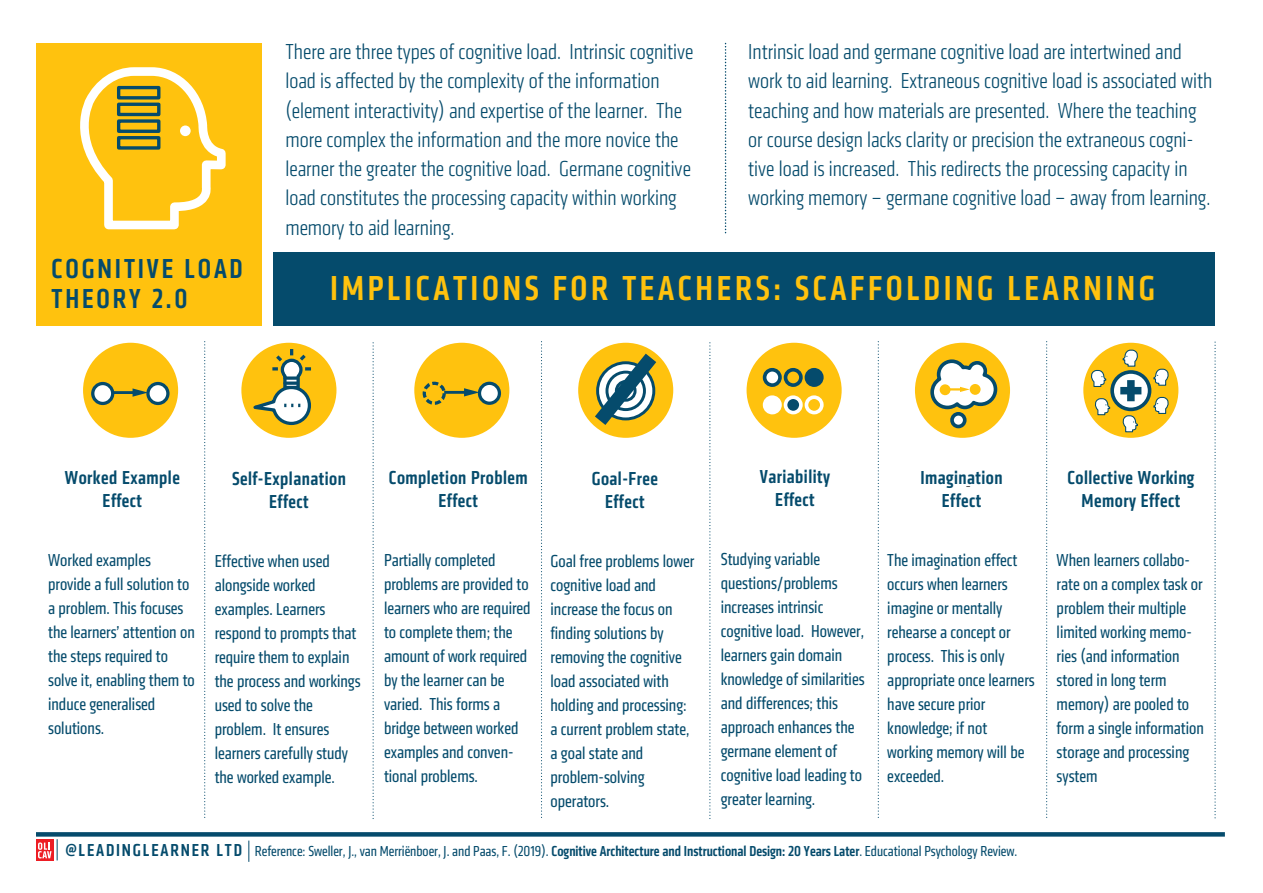
<style>
.page{position:relative;width:1263px;height:893px;background:#fff}
.page>*{position:absolute;margin:0;border:0;box-sizing:border-box;transform-origin:0 0}
.t1{font:500 condensed 36px "Klavika";letter-spacing:.1em;color:#ffc20e}
.t2{font:500 condensed 28.5px/30px "Klavika";letter-spacing:.1em;color:#054b6c}
.t3{font:300 condensed 22.5px/29.2px "Klavika";color:#054b6c}
.t4{font:500 condensed 19.5px/23.4px "Klavika";letter-spacing:.025em;color:#054b6c;text-align:center}
.t5{font:condensed 18px/24px "Klavika";color:#054b6c}
.t6{font:500 condensed 18px "Klavika";letter-spacing:.1em;color:#054b6c}
.t7{font:condensed 15px "Klavika";color:#054b6c}
.t8{font:300 14.25px "IBM Plex Serif";color:#231f20}
.s1{font-weight:500}
</style>
<div class="page">
<div style="left:36px;top:839px;width:17px;height:22px;background:#ed1d24"></div>
<div style="left:36px;top:832px;width:1189px;height:5px;background:#054b6c"></div>
<svg style="left:38px;top:839px;width:20px;height:21px"></svg>
<svg style="left:248px;top:841px;width:1px;height:21px"></svg>
<svg style="left:725px;top:44px;width:1px;height:190px"></svg>
<div style="left:273px;top:252px;width:942px;height:74px;background:#054b6c"></div>
<div style="left:83px;top:343px;width:95px;height:95px;background:#ffc20e;border-radius:50%"></div>
<svg style="left:204px;top:386px;width:1px;height:432px"></svg>
<svg style="left:373px;top:343px;width:1px;height:476px"></svg>
<svg style="left:1214px;top:342px;width:1px;height:477px"></svg>
<div style="left:241px;top:343px;width:95px;height:95px;background:#ffc20e;border-radius:50%"></div>
<div style="left:414px;top:343px;width:95px;height:95px;background:#ffc20e;border-radius:50%"></div>
<div style="left:746px;top:343px;width:96px;height:95px;background:#ffc20e;border-radius:50%"></div>
<div style="left:915px;top:343px;width:95px;height:95px;background:#ffc20e;border-radius:50%"></div>
<div style="left:1083px;top:343px;width:95px;height:95px;background:#ffc20e;border-radius:50%"></div>
<div style="left:36px;top:43px;width:226px;height:283px;background:#ffc20e"></div>
<svg style="left:80px;top:67px;width:146px;height:319px"></svg>
<div style="left:180px;top:125px;width:11px;height:11px;background:#fff;border-radius:50%"></div>
<div style="left:117px;top:86px;width:43px;height:13px;border:3px solid #054b6c"></div>
<div style="left:117px;top:103px;width:43px;height:13px;border:3px solid #054b6c"></div>
<div style="left:117px;top:119px;width:43px;height:14px;border:3px solid #054b6c"></div>
<div style="left:117px;top:136px;width:43px;height:14px;border:3px solid #054b6c"></div>
<svg style="left:93px;top:384px;width:20px;height:19px"></svg>
<div style="left:91px;top:382px;width:23px;height:23px;border:3px solid #054b6c;border-radius:50%"></div>
<svg style="left:148px;top:384px;width:20px;height:19px"></svg>
<div style="left:146px;top:382px;width:24px;height:23px;border:3px solid #054b6c;border-radius:50%"></div>
<hr style="left:113px;top:391px;width:22px;height:3px;background:#054b6c">
<svg style="left:133px;top:388px;width:15px;height:9px"></svg>
<div style="left:423px;top:382px;width:23px;height:23px;border:3px dashed #054b6c;border-radius:50%"></div>
<svg style="left:479px;top:383px;width:20px;height:20px"></svg>
<div style="left:478px;top:382px;width:23px;height:23px;border:3px solid #054b6c;border-radius:50%"></div>
<hr style="left:444px;top:391px;width:23px;height:3px;background:#054b6c">
<svg style="left:464px;top:388px;width:15px;height:8px"></svg>
<svg style="left:541px;top:342px;width:1px;height:476px"></svg>
<svg style="left:709px;top:343px;width:1px;height:476px"></svg>
<svg style="left:878px;top:342px;width:1px;height:476px"></svg>
<svg style="left:1046px;top:342px;width:1px;height:476px"></svg>
<svg style="left:581px;top:342px;width:89px;height:96px"></svg>
<div style="left:806px;top:369px;width:16px;height:16px;background:#054b6c;border-radius:50%"></div>
<div style="left:804px;top:368px;width:20px;height:19px;border:4px solid #054b6c;border-radius:50%"></div>
<div style="left:804px;top:395px;width:20px;height:20px;border:4px solid #fff;border-radius:50%"></div>
<div style="left:764px;top:369px;width:16px;height:16px;background:#fff;border-radius:50%"></div>
<div style="left:762px;top:368px;width:20px;height:19px;border:4px solid #054b6c;border-radius:50%"></div>
<div style="left:764px;top:397px;width:16px;height:16px;background:#fff;border-radius:50%"></div>
<div style="left:762px;top:395px;width:20px;height:20px;border:4px solid #fff;border-radius:50%"></div>
<div style="left:783px;top:368px;width:20px;height:19px;border:4px solid #054b6c;border-radius:50%"></div>
<div style="left:785px;top:397px;width:16px;height:16px;background:#054b6c;border-radius:50%"></div>
<div style="left:783px;top:395px;width:20px;height:20px;border:4px solid #fff;border-radius:50%"></div>
<div style="left:952px;top:414px;width:13px;height:12px;background:#fff;border-radius:50%"></div>
<div style="left:950px;top:412px;width:16px;height:16px;border:4px solid #054b6c;border-radius:50%"></div>
<svg style="left:1091px;top:369px;width:16px;height:18px"></svg>
<svg style="left:1153px;top:368px;width:16px;height:18px"></svg>
<svg style="left:1153px;top:396px;width:17px;height:37px"></svg>
<svg style="left:1122px;top:349px;width:17px;height:23px"></svg>
<svg style="left:1094px;top:398px;width:17px;height:36px"></svg>
<svg style="left:1122px;top:415px;width:16px;height:18px"></svg>
<svg style="left:241px;top:349px;width:72px;height:78px"></svg>
<svg style="left:1112px;top:372px;width:37px;height:37px"></svg>
<div style="left:1110px;top:370px;width:41px;height:41px;border:4px solid #054b6c;border-radius:50%"></div>
<div style="left:1127px;top:380px;width:8px;height:21px;background:#054b6c"></div>
<div style="left:1120px;top:387px;width:21px;height:7px;background:#054b6c"></div>
<svg style="left:930px;top:358px;width:69px;height:52px"></svg>
<h2 class="t2" style="left:52px;top:253px;width:193px">COGNITIVE LOAD<br>THEORY 2.0</h2>
<p class="t3" style="left:285px;top:37px;width:410px">There are three types of cognitive load. Intrinsic cognitive load is affected by the complexity of the information (element interactivity) and expertise of the learner. The more complex the information and the more novice the learner the greater the cognitive load. Germane cognitive load constitutes the processing capacity within working memory to aid learning.</p>
<p class="t3" style="left:748px;top:37px;width:466px">Intrinsic load and germane cognitive load are intertwined and work to aid learning. Extraneous cognitive load is associated with teaching and how materials are presented. Where the teaching or course design lacks clarity or precision the extraneous cogni&shy;tive load is increased. This redirects the processing capacity in working memory – germane cognitive load – away from learning.</p>
<h1 class="t1" style="left:330px;top:265px;width:826px">IMPLICATIONS FOR TEACHERS: SCAFFOLDING LEARNING</h1>
<p class="t4" style="left:65px;top:466px;width:116px">Worked Example<br>Effect</p>
<p class="t4" style="left:232px;top:466px;width:115px">Self-Explanation<br>Effect</p>
<p class="t4" style="left:389px;top:466px;width:140px">Completion Problem<br>Effect</p>
<p class="t4" style="left:592px;top:466px;width:68px">Goal-Free<br>Effect</p>
<p class="t4" style="left:760px;top:465px;width:72px">Variability<br>Effect</p>
<p class="t4" style="left:920px;top:465px;width:84px">Imagination<br>Effect</p>
<p class="t8" style="left:966px;top:475px;width:7px">-</p>
<p class="t4" style="left:1067px;top:465px;width:129px">Collective Working<br>Memory Effect</p>
<p class="t5" style="left:48px;top:549px;width:148px">Worked examples provide a full solution to a problem. This focuses the learners’ attention on the steps required to solve it, enabling them to induce generalised solutions.</p>
<p class="t5" style="left:215px;top:549px;width:147px">Effective when used alongside worked examples. Learners respond to prompts that require them to explain the process and workings used to solve the problem. It ensures learners carefully study the worked example.</p>
<p class="t5" style="left:384px;top:549px;width:148px">Partially completed problems are provided to learners who are required to complete them; the amount of work required by the learner can be varied. This forms a bridge between worked examples and conven&shy;tional problems.</p>
<p class="t5" style="left:550px;top:549px;width:145px">Goal free problems lower cognitive load and increase the focus on finding solutions by removing the cognitive load associated with holding and processing: a current problem state, a goal state and problem-solving operators.</p>
<p class="t5" style="left:721px;top:548px;width:145px">Studying variable questions/problems increases intrinsic cognitive load. However, learners gain domain knowledge of similarities and differences; this approach enhances the germane element of cognitive load leading to greater learning.</p>
<p class="t5" style="left:887px;top:548px;width:149px">The imagination effect occurs when learners imagine or mentally rehearse a concept or process. This is only appropriate once learners have secure prior knowledge; if not working memory will be exceeded.</p>
<p class="t5" style="left:1057px;top:548px;width:149px">When learners collabo&shy;rate on a complex task or problem their multiple limited working memo&shy;ries (and information stored in long term memory) are pooled to form a single information storage and processing system</p>
<p class="t6" style="left:65px;top:838px;width:178px">@LEADINGLEARNER LTD</p>
<p class="t7" style="left:255px;top:842px;width:764px">Reference: Sweller, J., van Merriënboer, J. and Paas, F. (2019). <span class="s1">Cognitive Architecture and Instructional Design: 20 Years Later</span>. Educational Psychology Review.</p>
</div>
